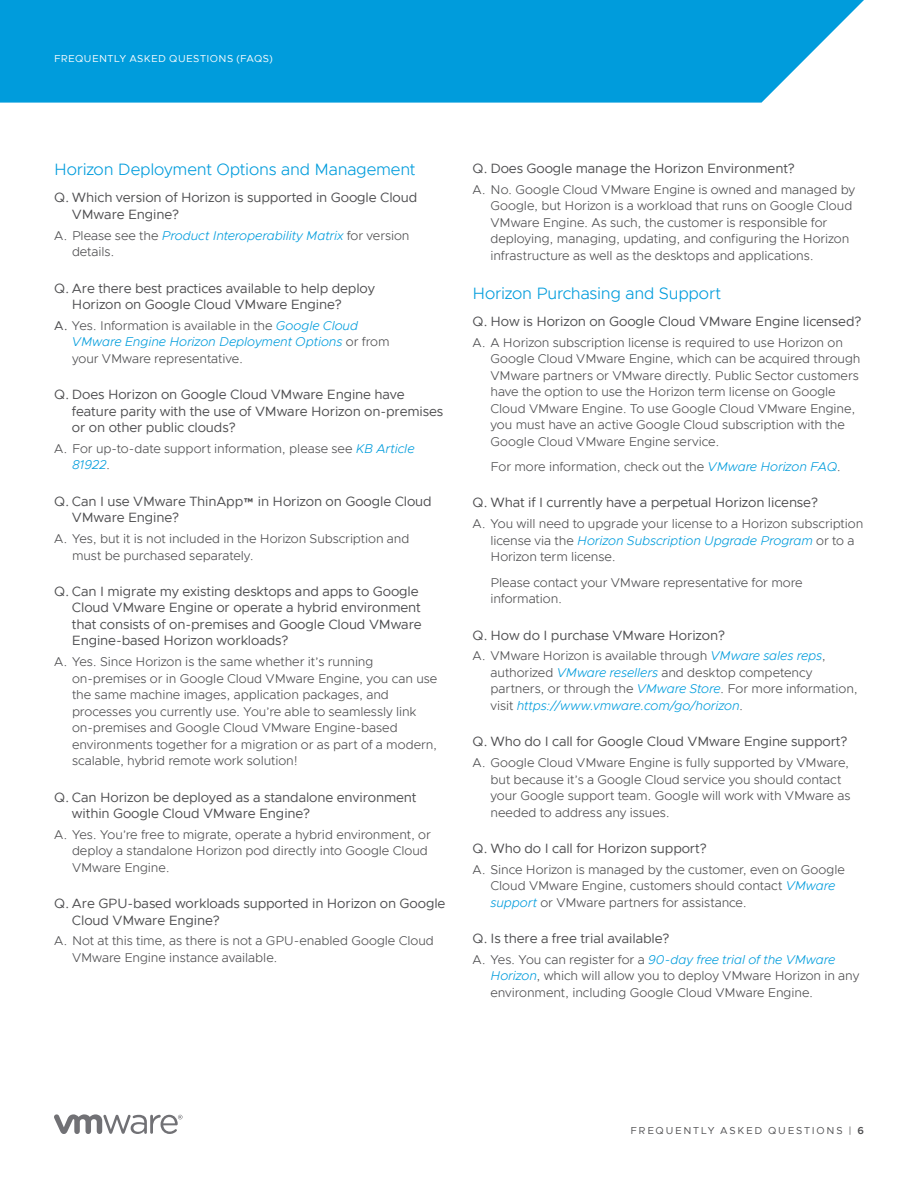
<style>
.page{position:relative;width:918px;height:1188px;background:#fff}
.page>*{position:absolute;margin:0;border:0;box-sizing:border-box;transform-origin:0 0}
.t1{font:300 16.5px "Metropolis";letter-spacing:-.01em;color:#009cdc}
.t2{font:13.5px/16.5px "Metropolis";letter-spacing:-.01em;color:#4d4d4f}
.t3{font:300 12.75px/16.5px "Metropolis";letter-spacing:-.005em;color:#4d4d4f}
.t4{font:10.2px "Metropolis";letter-spacing:.04em;color:#fff}
.t5{font:10.2px "Metropolis";letter-spacing:.17em;color:#4d4d4f}
.s1{font-style:italic;color:#009cdc}
.s2{font-weight:400}
.s3{font-weight:600}
</style>
<div class="page">
<svg style="left:54px;top:1114px;width:129px;height:20px"></svg>
<div style="left:0;top:0;width:864px;height:103px;background:#009cdc"></div>
<p class="t4" style="left:54px;top:52px;width:220px">FREQUENTLY ASKED QUESTIONS (FAQS)</p>
<p class="t1" style="left:54px;top:159px;width:363px">Horizon Deployment Options and Management</p>
<p class="t2" style="left:72px;top:190px;width:347px;text-indent:-18px">Q. Which version of Horizon is supported in Google Cloud<br>VMware Engine?</p>
<p class="t3" style="left:72px;top:227px;width:339px;text-indent:-18px">A. Please see the <span class="s1">Product Interoperability Matrix</span> for version details.</p>
<p class="t2" style="left:72px;top:280px;width:305px;text-indent:-18px">Q. Are there best practices available to help deploy<br>Horizon on Google Cloud VMware Engine?</p>
<p class="t3" style="left:72px;top:317px;width:319px;text-indent:-18px"><span class="s2">A.</span> Yes. Information is available in the <span class="s1">Google Cloud<br>VMware Engine Horizon Deployment Options</span> or from your VMware representative.</p>
<p class="t2" style="left:72px;top:386px;width:373px;text-indent:-18px">Q. Does Horizon on Google Cloud VMware Engine have feature parity with the use of VMware Horizon on-premises or on other public clouds?</p>
<p class="t3" style="left:72px;top:440px;width:344px;text-indent:-18px">A. For up-to-date support information, please see <span class="s1">KB Article<br>81922</span>.</p>
<p class="t2" style="left:72px;top:493px;width:361px;text-indent:-18px">Q. Can I use VMware ThinApp™ in Horizon on Google Cloud<br>VMware Engine?</p>
<p class="t3" style="left:72px;top:530px;width:339px;text-indent:-18px">A. Yes, but it is not included in the Horizon Subscription and must be purchased separately.</p>
<p class="t2" style="left:72px;top:583px;width:351px;text-indent:-18px">Q. Can I migrate my existing desktops and apps to Google Cloud VMware Engine or operate a hybrid environment that consists of on-premises and Google Cloud VMware Engine-based Horizon workloads?</p>
<p class="t3" style="left:72px;top:654px;width:367px;text-indent:-18px">A. Yes. Since Horizon is the same whether it’s running on-premises or in Google Cloud VMware Engine, you can use the same machine images, application packages, and processes you currently use. You’re able to seamlessly link on-premises and Google Cloud VMware Engine-based environments together for a migration or as part of a modern, scalable, hybrid remote work solution!</p>
<p class="t2" style="left:72px;top:789px;width:346px;text-indent:-18px">Q. Can Horizon be deployed as a standalone environment within Google Cloud VMware Engine?</p>
<p class="t3" style="left:72px;top:826px;width:360px;text-indent:-18px">A. Yes. You’re free to migrate, operate a hybrid environment, or deploy a standalone Horizon pod directly into Google Cloud<br>VMware Engine.</p>
<p class="t2" style="left:72px;top:895px;width:375px;text-indent:-18px">Q. Are GPU-based workloads supported in Horizon on Google<br>Cloud VMware Engine?</p>
<p class="t3" style="left:72px;top:933px;width:363px;text-indent:-18px">A. Not at this time, as there is not a GPU-enabled Google Cloud<br>VMware Engine instance available.</p>
<p class="t2" style="left:472px;top:160px;width:324px">Q. Does Google manage the Horizon Environment?</p>
<p class="t3" style="left:491px;top:181px;width:366px;text-indent:-18px">A. No. Google Cloud VMware Engine is owned and managed by Google, but Horizon is a workload that runs on Google Cloud VMware Engine. As such, the customer is responsible for deploying, managing, updating, and configuring the Horizon infrastructure as well as the desktops and applications.</p>
<p class="t1" style="left:472px;top:283px;width:250px">Horizon Purchasing and Support</p>
<p class="t2" style="left:472px;top:313px;width:390px">Q. How is Horizon on Google Cloud VMware Engine licensed?</p>
<p class="t3" style="left:491px;top:334px;width:372px;text-indent:-18px">A. A Horizon subscription license is required to use Horizon on Google Cloud VMware Engine, which can be acquired through VMware partners or VMware directly. Public Sector customers have the option to use the Horizon term license on Google Cloud VMware Engine. To use Google Cloud VMware Engine, you must have an active Google Cloud subscription with the Google Cloud VMware Engine service.</p>
<p class="t3" style="left:491px;top:459px;width:352px">For more information, check out the <span class="s1">VMware Horizon FAQ</span>.</p>
<p class="t2" style="left:472px;top:495px;width:347px">Q. What if I currently have a perpetual Horizon license?</p>
<p class="t3" style="left:491px;top:516px;width:374px;text-indent:-18px">A. You will need to upgrade your license to a Horizon subscription license via the <span class="s1">Horizon Subscription Upgrade Program</span> or to a<br>Horizon term license.</p>
<p class="t3" style="left:491px;top:574px;width:314px">Please contact your VMware representative for more information.</p>
<p class="t2" style="left:472px;top:627px;width:254px">Q. How do I purchase VMware Horizon?</p>
<p class="t3" style="left:491px;top:648px;width:369px;text-indent:-18px">A. VMware Horizon is available through <span class="s1">VMware sales reps</span>, authorized <span class="s1">VMware resellers</span> and desktop competency partners, or through the <span class="s1">VMware Store</span>. For more information, visit <span class="s1">https://www.vmware.com/go/horizon</span>.</p>
<p class="t2" style="left:473px;top:733px;width:376px">Q. Who do I call for Google Cloud VMware Engine support?</p>
<p class="t3" style="left:491px;top:754px;width:361px;text-indent:-18px">A. Google Cloud VMware Engine is fully supported by VMware, but because it’s a Google Cloud service you should contact your Google support team. Google will work with VMware as needed to address any issues.</p>
<p class="t2" style="left:473px;top:840px;width:236px">Q. Who do I call for Horizon support?</p>
<p class="t3" style="left:491px;top:861px;width:356px;text-indent:-18px">A. Since Horizon is managed by the customer, even on Google<br>Cloud VMware Engine, customers should contact <span class="s1">VMware support</span> or VMware partners for assistance.</p>
<p class="t2" style="left:473px;top:930px;width:199px">Q. Is there a free trial available?</p>
<p class="t3" style="left:491px;top:951px;width:370px;text-indent:-18px">A. Yes. You can register for a <span class="s1">90-day free trial of the VMware<br>Horizon</span>, which will allow you to deploy VMware Horizon in any environment, including Google Cloud VMware Engine.</p>
<p class="t5" style="left:631px;top:1124px;width:235px">FREQUENTLY ASKED QUESTIONS | <span class="s3">6</span></p>
</div>
